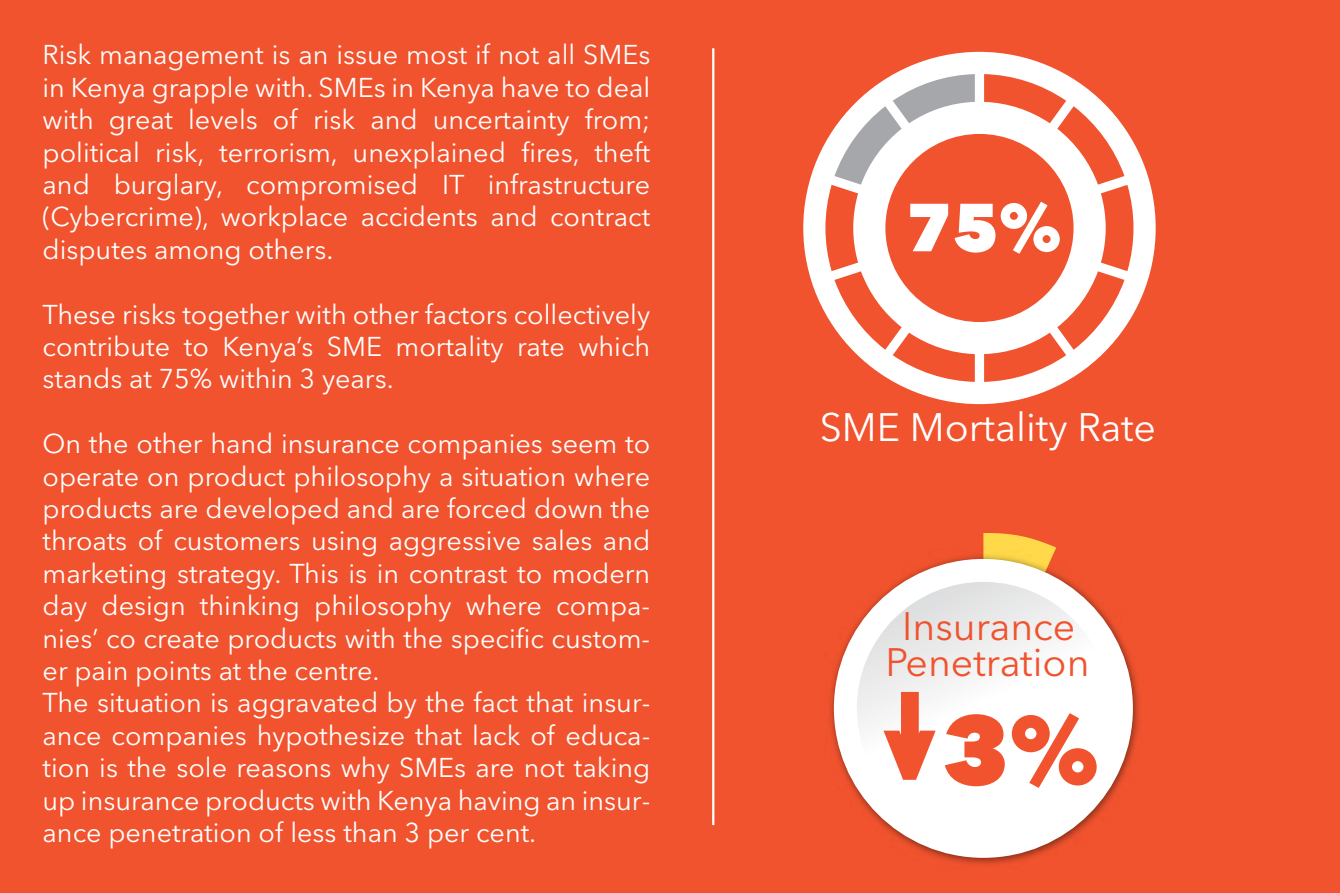
<style>
.page{position:relative;width:1340px;height:893px;background:#fff}
.page>*{position:absolute;margin:0;border:0;box-sizing:border-box;transform-origin:0 0}
.t1{font:800 67.05px "Avenir Next LT Pro";color:#fff}
.t2{font:39.38px/35.6px "Avenir Next LT Pro";color:#f0532e;text-align:center}
.t3{font:39.38px "Avenir Next LT Pro";color:#fff}
.t4{font:27px/32.4px "Avenir Next LT Pro";color:#fff;text-align:justify}
</style>
<div class="page">
<div style="left:0;top:0;width:1339px;height:893px;background:#f0532e"></div>
<div style="left:803px;top:52px;width:352px;height:352px;background:#fff;border-radius:50%"></div>
<div style="left:885px;top:134px;width:188px;height:188px;background:#f0532e;border-radius:50%"></div>
<svg style="left:984px;top:74px;width:149px;height:308px"></svg>
<svg style="left:825px;top:74px;width:149px;height:308px"></svg>
<img style="left:830px;top:561px;width:309px;height:304px">
<div style="left:834px;top:559px;width:298px;height:299px;background:#fff;border-radius:50%"></div>
<div style="left:856px;top:582px;width:253px;height:253px;background:linear-gradient(to bottom,#dfe0e0,#fff);border-radius:126px"></div>
<svg style="left:944px;top:533px;width:152px;height:255px"></svg>
<svg style="left:883px;top:692px;width:52px;height:88px"></svg>
<hr style="left:712px;top:48px;width:2px;height:777px;background:#fff">
<p class="t4" style="left:43px;top:39px;width:609px">Risk management is an issue most if not all SMEs in Kenya grapple with. SMEs in Kenya have to deal with great levels of risk and uncertainty from; political risk, terrorism, unexplained fires, theft and burglary, compromised IT infrastructure (Cybercrime), workplace accidents and contract disputes among others.</p>
<p class="t4" style="left:43px;top:298px;width:609px">These risks together with other factors collectively contribute to Kenya’s SME mortality rate which stands at 75% within 3 years.</p>
<p class="t4" style="left:43px;top:428px;width:609px;text-align:left">On the other hand insurance companies seem to operate on product philosophy a situation where products are developed and are forced down the throats of customers using aggressive sales and marketing strategy. This is in contrast to modern day design thinking philosophy where compa&shy;nies’ co create products with the specific custom&shy;er pain points at the centre.<br>The situation is aggravated by the fact that insur&shy;ance companies hypothesize that lack of educa&shy;tion is the sole reasons why SMEs are not taking up insurance products with Kenya having an insur&shy;ance penetration of less than 3 per cent.</p>
<h1 class="t1" style="left:904px;top:186px;width:158px">75%</h1>
<h2 class="t3" style="left:819px;top:404px;width:338px">SME Mortality Rate</h2>
<h2 class="t2" style="left:885px;top:609px;width:205px">Insurance<br>Penetration</h2>
</div>
